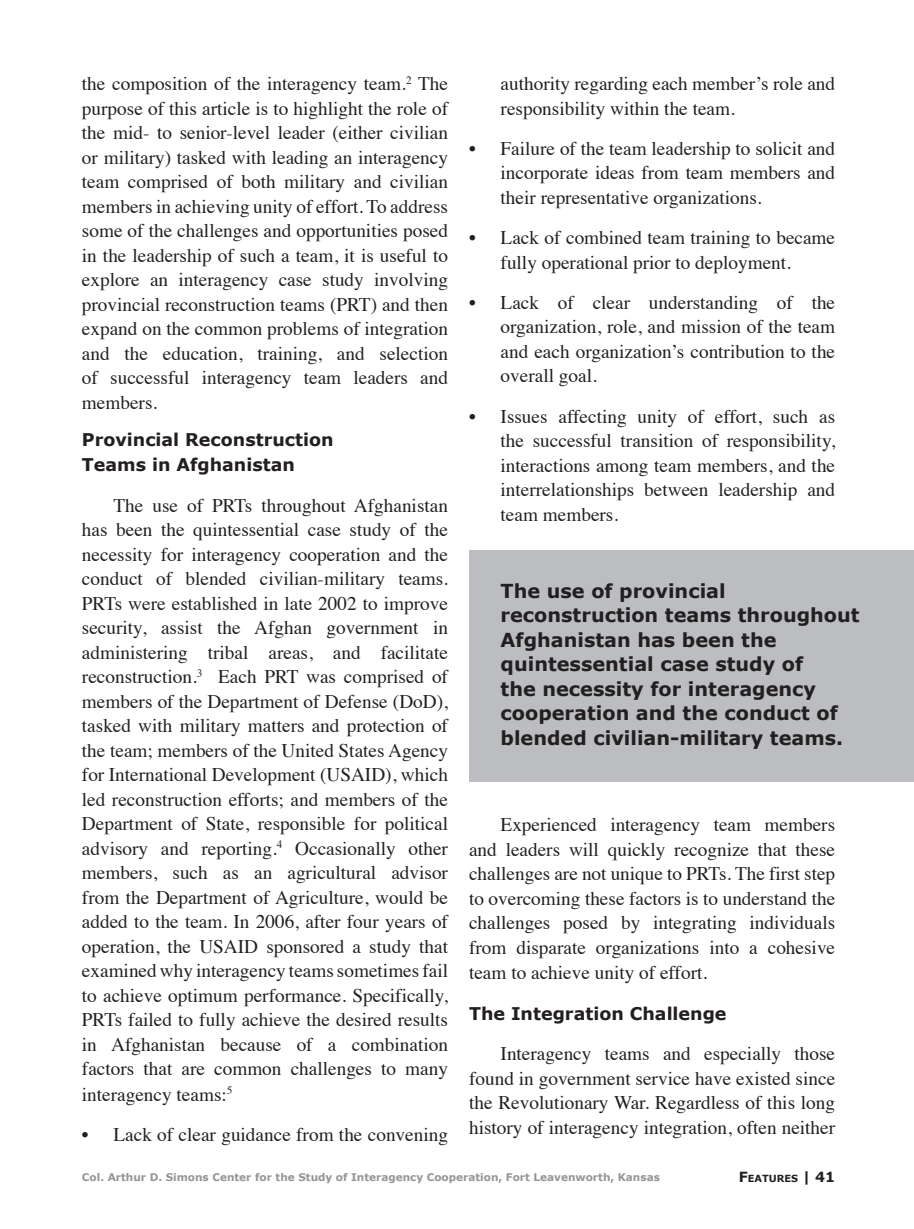
<style>
.page{position:relative;width:914px;height:1229px;background:#fff}
.page>*{position:absolute;margin:0;border:0;box-sizing:border-box;transform-origin:0 0}
.Bodycopy_bullet_list{font:19.25px/24.5px "Times";color:#231f20;text-align:justify}
.Right_Pull_Quote{font:700 19.25px/24.5px "Verdana";color:#231f20}
.Subheads{font:700 17.5px/25.2px "Verdana";color:#231f20}
.t1{font:700 10.5px "Verdana";color:#939598}
.t2{font:700 9.8px "Verdana";color:#231f20}
.s1{font-size:14px}
</style>
<div class="page">
<div style="left:469px;top:551px;width:445px;height:231px;background:#bcbdc0"></div>
<p class="Bodycopy_bullet_list" style="left:82px;top:70px;width:367px">the composition of the interagency team.<sup>2</sup> The purpose of this article is to highlight the role of the mid- to senior-level leader (either civilian or military) tasked with leading an interagency team comprised of both military and civilian members in achieving unity of effort. To address some of the challenges and opportunities posed in the leadership of such a team, it is useful to explore an interagency case study involving provincial reconstruction teams (PRT) and then expand on the common problems of integration and the education, training, and selection of successful interagency team leaders and members.</p>
<p class="Subheads" style="left:82px;top:426px;width:253px">Provincial Reconstruction<br>Teams in Afghanistan</p>
<p class="Bodycopy_bullet_list" style="left:82px;top:491px;width:367px;text-indent:32px">The use of PRTs throughout Afghanistan has been the quintessential case study of the necessity for interagency cooperation and the conduct of blended civilian-military teams.<br>PRTs were established in late 2002 to improve security, assist the Afghan government in administering tribal areas, and facilitate reconstruction.<sup>3</sup> Each PRT was comprised of members of the Department of Defense (DoD), tasked with military matters and protection of the team; members of the United States Agency for International Development (USAID), which led reconstruction efforts; and members of the Department of State, responsible for political advisory and reporting.<sup>4</sup> Occasionally other members, such as an agricultural advisor from the Department of Agriculture, would be added to the team. In 2006, after four years of operation, the USAID sponsored a study that examined why interagency teams sometimes fail to achieve optimum performance. Specifically, PRTs failed to fully achieve the desired results in Afghanistan because of a combination factors that are common challenges to many interagency teams:<sup>5</sup></p>
<p class="Bodycopy_bullet_list" style="left:82px;top:1120px;width:367px">• Lack of clear guidance from the convening</p>
<p class="Bodycopy_bullet_list" style="left:500px;top:70px;width:336px">authority regarding each member’s role and responsibility within the team.</p>
<p class="Bodycopy_bullet_list" style="left:500px;top:134px;width:336px;text-indent:-32px">• Failure of the team leadership to solicit and incorporate ideas from team members and their representative organizations.</p>
<p class="Bodycopy_bullet_list" style="left:500px;top:224px;width:336px;text-indent:-32px">• Lack of combined team training to became fully operational prior to deployment.</p>
<p class="Bodycopy_bullet_list" style="left:500px;top:288px;width:336px;text-indent:-32px">• Lack of clear understanding of the organization, role, and mission of the team and each organization’s contribution to the overall goal.</p>
<p class="Bodycopy_bullet_list" style="left:500px;top:402px;width:336px;text-indent:-32px">• Issues affecting unity of effort, such as the successful transition of responsibility, interactions among team members, and the interrelationships between leadership and team members.</p>
<p class="Right_Pull_Quote" style="left:500px;top:578px;width:360px">The use of provincial reconstruction teams throughout<br>Afghanistan has been the quintessential case study of<br>the necessity for interagency cooperation and the conduct of blended civilian-military teams.</p>
<p class="Bodycopy_bullet_list" style="left:469px;top:811px;width:367px;text-indent:32px">Experienced interagency team members and leaders will quickly recognize that these challenges are not unique to PRTs. The first step to overcoming these factors is to understand the challenges posed by integrating individuals from disparate organizations into a cohesive team to achieve unity of effort.</p>
<p class="Subheads" style="left:469px;top:1000px;width:259px">The Integration Challenge</p>
<p class="Bodycopy_bullet_list" style="left:469px;top:1040px;width:367px;text-indent:32px">Interagency teams and especially those found in government service have existed since the Revolutionary War. Regardless of this long history of interagency integration, often neither</p>
<p class="t1" style="left:82px;top:1170px;width:579px">Col. Arthur D. Simons Center for the Study of Interagency Cooperation, Fort Leavenworth, Kansas</p>
<p class="t2" style="left:738px;top:1171px;width:98px"><span class="s1">F</span>EATURES <span class="s1">|</span> <span class="s1">41</span></p>
</div>
